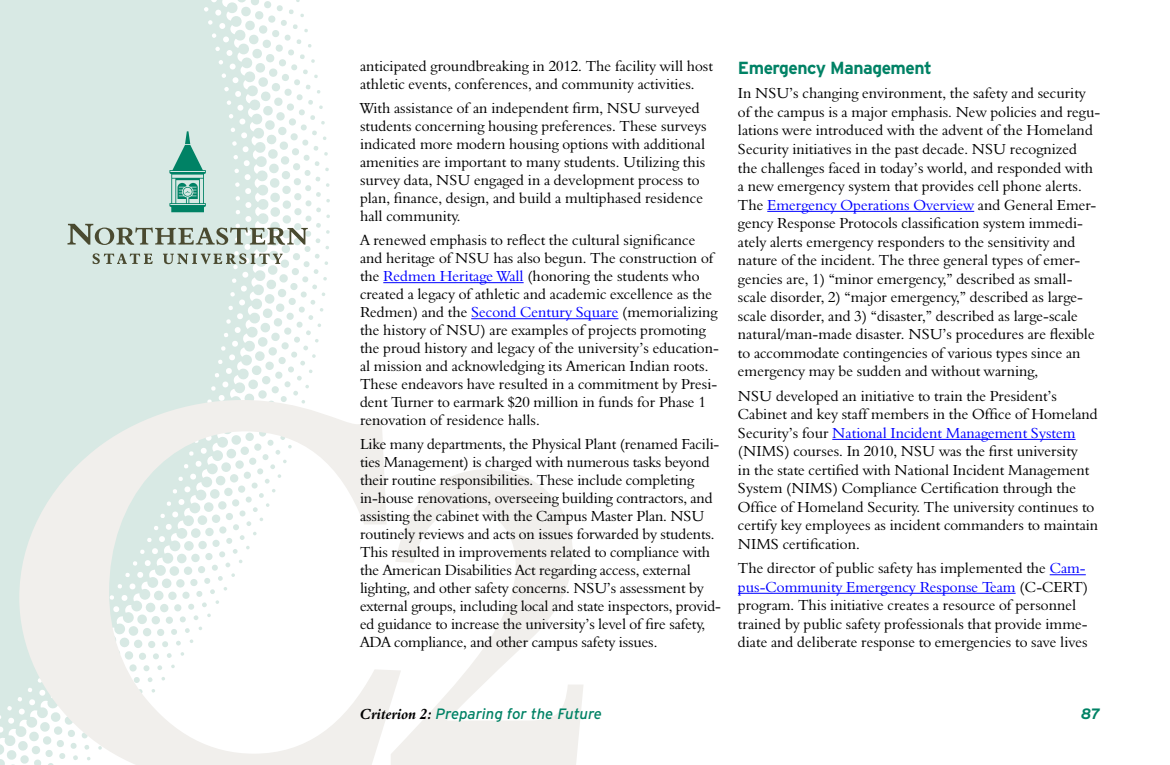
<style>
.page{position:relative;width:1170px;height:765px;background:#fff}
.page>*{position:absolute;margin:0;border:0;box-sizing:border-box;transform-origin:0 0}
.Body_Header{font:700 17.5px "Interstate";letter-spacing:-.03em;color:#008265}
.Body{font:15px/18px "Aldine 401 BT Roman A";color:#000}
.t1{font:italic 15px "Interstate";color:#008265}
.t2{font:italic 700 15px "Interstate";color:#008265}
.s1{color:#00f}
.s2{font-family:"Aldine 401 BT Bold Italic A";font-style:normal;color:#000}
</style>
<div class="page">
<svg style="left:0;top:0;width:330px;height:765px;fill:#d8e9e4"></svg>
<svg style="left:19px;top:400px;width:564px;height:365px"></svg>
<svg style="left:169px;top:131px;width:37px;height:81px;background:#7ebeaf"></svg>
<svg style="left:68px;top:224px;width:240px;height:21px;background:#aeb8ad"></svg>
<svg style="left:93px;top:253px;width:60px;height:11px"></svg>
<svg style="left:163px;top:253px;width:120px;height:11px"></svg>
<hr style="left:383px;top:282px;width:141px;height:1px;background:#00f">
<hr style="left:471px;top:318px;width:147px;height:1px;background:#00f">
<hr style="left:767px;top:211px;width:207px;height:1px;background:#00f">
<hr style="left:832px;top:439px;width:244px;height:1px;background:#00f">
<hr style="left:1050px;top:574px;width:36px;height:1px;background:#00f">
<hr style="left:738px;top:593px;width:278px;height:1px;background:#00f">
<p class="Body" style="left:360px;top:57px;width:355px">anticipated groundbreaking in 2012. The facility will host athletic events, conferences, and community activities.</p>
<p class="Body" style="left:360px;top:99px;width:348px">With assistance of an independent firm, NSU surveyed students concerning housing preferences. These surveys indicated more modern housing options with additional amenities are important to many students. Utilizing this survey data, NSU engaged in a development process to plan, finance, design, and build a multiphased residence hall community.</p>
<p class="Body" style="left:360px;top:231px;width:360px">A renewed emphasis to reflect the cultural significance and heritage of NSU has also begun. The construction of the <span class="s1">Redmen Heritage Wall</span> (honoring the students who created a legacy of athletic and academic excellence as the Redmen) and the <span class="s1">Second Century Square</span> (memorializing the history of NSU) are examples of projects promoting the proud history and legacy of the university’s education&shy;al mission and acknowledging its American Indian roots.<br>These endeavors have resulted in a commitment by Presi&shy;dent Turner to earmark $20 million in funds for Phase 1 renovation of residence halls.</p>
<p class="Body" style="left:360px;top:435px;width:363px">Like many departments, the Physical Plant (renamed Facili&shy;ties Management) is charged with numerous tasks beyond their routine responsibilities. These include completing in-house renovations, overseeing building contractors, and assisting the cabinet with the Campus Master Plan. NSU routinely reviews and acts on issues forwarded by students.<br>This resulted in improvements related to compliance with the American Disabilities Act regarding access, external lighting, and other safety concerns. NSU’s assessment by external groups, including local and state inspectors, provid&shy;ed guidance to increase the university’s level of fire safety, ADA compliance, and other campus safety issues.</p>
<p class="Body_Header" style="left:738px;top:58px;width:195px">Emergency Management</p>
<p class="Body" style="left:738px;top:84px;width:364px;line-height:18.5px">In NSU’s changing environment, the safety and security of the campus is a major emphasis. New policies and regu&shy;lations were introduced with the advent of the Homeland Security initiatives in the past decade. NSU recognized the challenges faced in today’s world, and responded with a new emergency system that provides cell phone alerts.<br>The <span class="s1">Emergency Operations Overview</span> and General Emer&shy;gency Response Protocols classification system immedi&shy;ately alerts emergency responders to the sensitivity and nature of the incident. The three general types of emer&shy;gencies are, 1) “minor emergency,” described as small&shy;scale disorder, 2) “major emergency,” described as large&shy;scale disorder, and 3) “disaster,” described as large-scale natural/man-made disaster. NSU’s procedures are flexible to accommodate contingencies of various types since an emergency may be sudden and without warning,</p>
<p class="Body" style="left:738px;top:386px;width:362px;line-height:18.5px">NSU developed an initiative to train the President’s Cabinet and key staff members in the Office of Homeland Security’s four <span class="s1">National Incident Management System </span>(NIMS) courses. In 2010, NSU was the first university<br>in the state certified with National Incident Management System (NIMS) Compliance Certification through the Office of Homeland Security. The university continues to certify key employees as incident commanders to maintain NIMS certification.</p>
<p class="Body" style="left:738px;top:559px;width:352px;line-height:18.5px">The director of public safety has implemented the <span class="s1">Cam&shy;pus-Community Emergency Response Team</span> (C-CERT) program. This initiative creates a resource of personnel trained by public safety professionals that provide imme&shy;diate and deliberate response to emergencies to save lives</p>
<p class="t1" style="left:360px;top:704px;width:244px"><span class="s2">Criterion 2:</span> Preparing for the Future</p>
<p class="t2" style="left:1081px;top:704px;width:21px">87</p>
</div>
